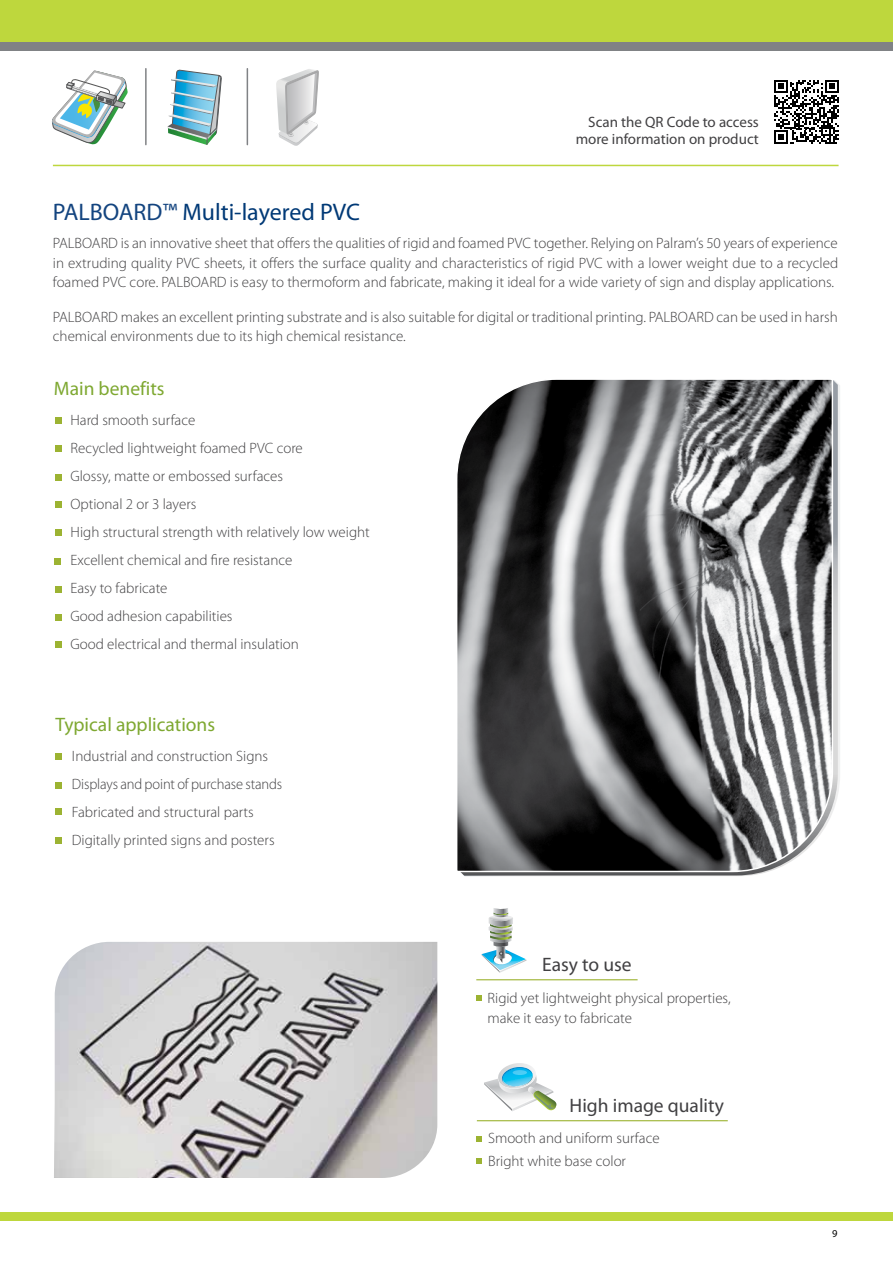
<style>
.page{position:relative;width:893px;height:1263px;background:#fff}
.page>*{position:absolute;margin:0;border:0;box-sizing:border-box;transform-origin:0 0}
.t1{font:24px "Myriad Pro";color:#003976}
.t2{font:19.5px "Myriad Pro";color:#7ea831}
.t3{font:19.5px "Myriad Pro";color:#414042}
.t4{font:300 15px/28px "Myriad Pro";color:#414042}
.t5{font:15px/17.2px "Myriad Pro";color:#414042;text-align:right}
.t6{font:10.5px "Myriad Pro";color:#000}
.s1{color:#13447f}
</style>
<div class="page">
<div style="left:0;top:0;width:893px;height:45px;background:#bed73d"></div>
<div style="left:0;top:42px;width:893px;height:9px;background:#808285"></div>
<div style="left:0;top:1212px;width:893px;height:9px;background:#bed73d"></div>
<svg style="left:55px;top:418px;width:6px;height:6px"></svg>
<svg style="left:55px;top:446px;width:6px;height:6px"></svg>
<svg style="left:55px;top:474px;width:6px;height:6px"></svg>
<svg style="left:55px;top:502px;width:6px;height:6px"></svg>
<div style="left:55px;top:529px;width:6px;height:7px;background:#9cb332"></div>
<svg style="left:55px;top:559px;width:6px;height:6px"></svg>
<svg style="left:55px;top:587px;width:6px;height:6px"></svg>
<svg style="left:55px;top:614px;width:6px;height:6px"></svg>
<div style="left:55px;top:641px;width:6px;height:7px;background:#9cb332"></div>
<svg style="left:55px;top:753px;width:6px;height:6px"></svg>
<svg style="left:55px;top:782px;width:6px;height:6px"></svg>
<div style="left:55px;top:837px;width:6px;height:7px;background:#9cb332"></div>
<svg style="left:55px;top:809px;width:6px;height:6px"></svg>
<svg style="left:461px;top:380px;width:379px;height:497px"></svg>
<svg style="left:457px;top:379px;width:377px;height:494px;background:#717273"></svg>
<img style="left:54px;top:942px;width:383px;height:236px">
<svg style="left:774px;top:80px;width:65px;height:64px"></svg>
<svg style="left:167px;top:69px;width:55px;height:76px"></svg>
<svg style="left:52px;top:70px;width:76px;height:75px"></svg>
<svg style="left:276px;top:69px;width:43px;height:77px"></svg>
<hr style="left:145px;top:69px;width:2px;height:76px;background:#808285">
<hr style="left:247px;top:69px;width:1px;height:76px;background:#808285">
<svg style="left:477px;top:1136px;width:5px;height:5px"></svg>
<svg style="left:477px;top:1158px;width:5px;height:6px"></svg>
<hr style="left:477px;top:1120px;width:251px;height:1px;background:#9cb332">
<svg style="left:484px;top:1063px;width:73px;height:48px"></svg>
<div style="left:513px;top:1070px;width:14px;height:5px;background:#4ccbf4;border-radius:50%"></div>
<svg style="left:476px;top:995px;width:6px;height:6px"></svg>
<hr style="left:476px;top:979px;width:162px;height:1px;background:#9cb332">
<svg style="left:481px;top:908px;width:46px;height:65px"></svg>
<hr style="left:53px;top:165px;width:786px;height:1px;background:#bed73d">
<p class="t5" style="left:576px;top:113px;width:185px">Scan the QR Code to access more information on product</p>
<h1 class="t1" style="left:53px;top:197px;width:309px"><span class="s1">PALBOARD™</span> Multi-layered PVC</h1>
<p class="t4" style="left:53px;top:234px;width:787px;line-height:19.5px;text-align:justify">PALBOARD is an innovative sheet that offers the qualities of rigid and foamed PVC together. Relying on Palram’s 50 years of experience in extruding quality PVC sheets, it offers the surface quality and characteristics of rigid PVC with a lower weight due to a recycled foamed PVC core. PALBOARD is easy to thermoform and fabricate, making it ideal for a wide variety of sign and display applications.</p>
<p class="t4" style="left:53px;top:307px;width:786px;line-height:19.5px">PALBOARD makes an excellent printing substrate and is also suitable for digital or traditional printing. PALBOARD can be used in harsh chemical environments due to its high chemical resistance.</p>
<h2 class="t2" style="left:54px;top:377px;width:112px">Main benefits</h2>
<p class="t4" style="left:70px;top:406px;width:301px">Hard smooth surface<br>Recycled lightweight foamed PVC core<br>Glossy, matte or embossed surfaces<br>Optional 2 or 3 layers<br>High structural strength with relatively low weight<br>Excellent chemical and fire resistance<br>Easy to fabricate<br>Good adhesion capabilities<br>Good electrical and thermal insulation</p>
<h2 class="t2" style="left:55px;top:712px;width:161px">Typical applications</h2>
<p class="t4" style="left:72px;top:742px;width:212px">Industrial and construction Signs Displays and point of purchase stands Fabricated and structural parts Digitally printed signs and posters</p>
<h2 class="t3" style="left:542px;top:952px;width:91px">Easy to use</h2>
<p class="t4" style="left:487px;top:989px;width:245px;line-height:19.5px">Rigid yet lightweight physical properties, make it easy to fabricate</p>
<h2 class="t3" style="left:569px;top:1093px;width:156px">High image quality</h2>
<p class="t4" style="left:488px;top:1127px;width:173px;line-height:22.5px">Smooth and uniform surface<br>Bright white base color</p>
<p class="t6" style="left:832px;top:1227px;width:7px">9</p>
</div>
